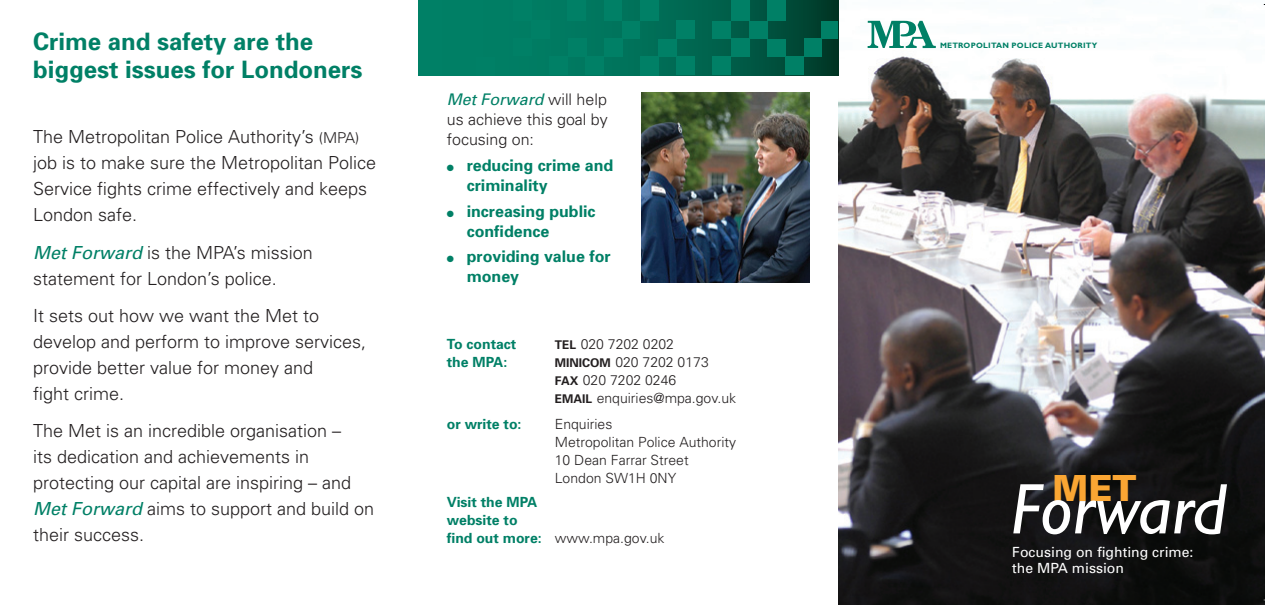
<style>
.page{position:relative;width:1265px;height:605px;background:#fff}
.page>*{position:absolute;margin:0;border:0;box-sizing:border-box;transform-origin:0 0}
.t1{font:italic 72px "Gill Sans";letter-spacing:-.01em;color:#fff}
.t2{font:900 36px "Univers";color:#faa633}
.t3{font:700 24px "Univers";color:#008066}
.t4{font:300 18px/26px "Univers";color:#231f20}
.t5{font:700 16px/20px "Univers";color:#008066}
.t6{font:300 16px/20px "Univers";color:#231f20;text-align:justify}
.t7{font:300 14px/18px "Univers";color:#231f20}
.t8{font:700 14px/18px "Univers";color:#008066}
.t9{font:14px/16px "Univers";color:#fff}
.t10{font:700 7.8px "Gill Sans";letter-spacing:.03em;color:#008066}
.s1{font-size:15px}
.s2{font-weight:400;font-style:italic;color:#008066}
.s3{font-weight:700;font-size:12px}
.s4{font-weight:300;color:#231f20}
</style>
<div class="page">
<img style="left:838px;top:0;width:427px;height:605px">
<svg style="left:867px;top:21px;width:69px;height:27px"></svg>
<svg style="left:418px;top:0;width:420px;height:75px;background:#006c55"></svg>
<div style="left:821px;top:21px;width:17px;height:17px;background:#008066"></div>
<div style="left:803px;top:39px;width:18px;height:18px;background:#008066"></div>
<div style="left:785px;top:57px;width:18px;height:18px;background:#008066"></div>
<div style="left:767px;top:39px;width:18px;height:17px;background:#008066"></div>
<div style="left:749px;top:21px;width:18px;height:18px;background:#008066"></div>
<div style="left:767px;top:0;width:18px;height:21px;background:#008066"></div>
<div style="left:731px;top:0;width:18px;height:21px;background:#008066"></div>
<div style="left:731px;top:38px;width:18px;height:19px;background:#008066"></div>
<div style="left:713px;top:56px;width:18px;height:19px;background:#008066"></div>
<div style="left:713px;top:21px;width:18px;height:17px;background:#008066"></div>
<div style="left:676px;top:20px;width:18px;height:18px;background:#008066"></div>
<div style="left:658px;top:39px;width:18px;height:17px;background:#008066"></div>
<div style="left:640px;top:0;width:18px;height:21px;background:#008066"></div>
<div style="left:622px;top:21px;width:18px;height:17px;background:#008066"></div>
<div style="left:604px;top:0;width:18px;height:20px;background:#008066"></div>
<div style="left:604px;top:38px;width:18px;height:19px;background:#008066"></div>
<div style="left:586px;top:56px;width:18px;height:19px;background:#008066"></div>
<div style="left:568px;top:38px;width:18px;height:19px;background:#008066"></div>
<div style="left:676px;top:56px;width:18px;height:19px;background:#008066"></div>
<div style="left:640px;top:56px;width:18px;height:19px;background:#008066"></div>
<div style="left:513px;top:0;width:18px;height:20px;background:#008066"></div>
<div style="left:531px;top:20px;width:18px;height:18px;background:#008066"></div>
<div style="left:513px;top:38px;width:18px;height:18px;background:#008066"></div>
<div style="left:568px;top:0;width:18px;height:20px;background:#008066"></div>
<div style="left:549px;top:56px;width:19px;height:19px;background:#008066"></div>
<div style="left:477px;top:57px;width:18px;height:18px;background:#008066"></div>
<img style="left:641px;top:92px;width:169px;height:190px">
<svg style="left:1257px;top:0;width:8px;height:5px"></svg>
<svg style="left:1257px;top:599px;width:8px;height:6px"></svg>
<h3 class="t3" style="left:33px;top:26px;width:282px">Crime and safety are the</h3>
<p class="t10" style="left:940px;top:41px;width:159px">METROPOLITAN POLICE AUTHORITY</p>
<h3 class="t3" style="left:33px;top:54px;width:331px">biggest issues for Londoners</h3>
<p class="t4" style="left:33px;top:123px;width:345px">The Metropolitan Police Authority’s <span class="s1">(MPA) </span>job is to make sure the Metropolitan Police Service fights crime effectively and keeps London safe.</p>
<p class="t4" style="left:33px;top:239px;width:281px"><span class="s2">Met Forward</span> is the MPA’s mission statement for London’s police.</p>
<p class="t4" style="left:33px;top:302px;width:335px">It sets out how we want the Met to develop and perform to improve services, provide better value for money and<br>fight crime.</p>
<p class="t4" style="left:33px;top:417px;width:343px">The Met is an incredible organisation –<br>its dedication and achievements in protecting our capital are inspiring – and <span class="s2">Met Forward</span> aims to support and build on their success.</p>
<p class="t6" style="left:447px;top:89px;width:162px"><span class="s2">Met Forward</span> will help us achieve this goal by focusing on:</p>
<p class="t5" style="left:467px;top:155px;width:148px;text-indent:-20px">● reducing crime and criminality</p>
<p class="t5" style="left:467px;top:200px;width:130px;text-indent:-20px">● increasing public confidence</p>
<p class="t5" style="left:467px;top:246px;width:146px;text-indent:-20px">● providing value for money</p>
<p class="t8" style="left:447px;top:334px;width:71px">To contact</p>
<p class="t7" style="left:555px;top:334px;width:121px"><span class="s3">TEL</span> 020 7202 0202</p>
<p class="t8" style="left:447px;top:352px;width:62px">the MPA:</p>
<p class="t7" style="left:555px;top:352px;width:183px"><span class="s3">MINICOM</span> 020 7202 0173<br><span class="s3">FAX</span> 020 7202 0246<br><span class="s3">EMAIL</span> enquiries@mpa.gov.uk</p>
<p class="t8" style="left:447px;top:415px;width:76px">or write to:</p>
<p class="t7" style="left:555px;top:415px;width:183px">Enquiries<br>Metropolitan Police Authority<br>10 Dean Farrar Street<br>London SW1H 0NY</p>
<p class="t8" style="left:447px;top:492px;width:219px">Visit the MPA<br>website to<br>find out more: <span class="s4">www.mpa.gov.uk</span></p>
<h2 class="t2" style="left:1052px;top:466px;width:86px">MET</h2>
<h1 class="t1" style="left:1011px;top:468px;width:217px">Forward</h1>
<p class="t9" style="left:1012px;top:543px;width:183px">Focusing on fighting crime: the MPA mission</p>
</div>
